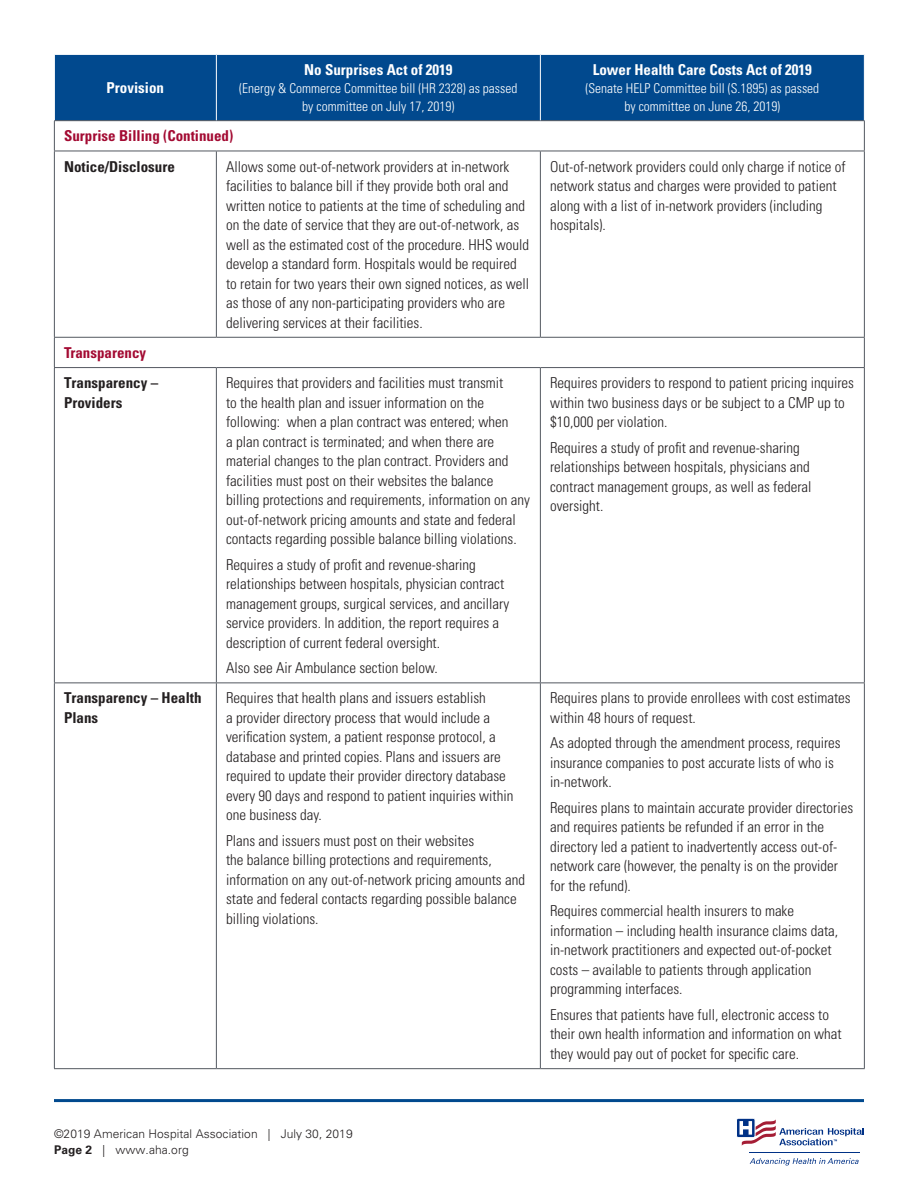
<style>
.page{position:relative;width:918px;height:1188px;background:#fff}
.page>*{position:absolute;margin:0;border:0;box-sizing:border-box;transform-origin:0 0}
.t1{font:300 condensed 15px/19.5px "Univers LT Std";color:#231f20}
.t2{font:700 condensed 15px/19.5px "Univers LT Std";color:#231f20}
.t3{font:700 condensed 15px "Univers LT Std";color:#fff}
.t4{font:700 condensed 15px "Univers LT Std";color:#a30a32}
.t5{font:300 condensed 13.5px/18px "Univers LT Std";color:#fff;text-align:center}
.t6{font:300 12px/16.5px "Univers LT Std";letter-spacing:.005em;color:#231f20}
.s1{font-weight:700}
</style>
<div class="page">
<hr style="left:54px;top:1099px;width:810px;height:3px;background:#01498e">
<hr style="left:749px;top:1152px;width:111px;height:1px;background:#003186">
<svg style="left:750px;top:1158px;width:109px;height:8px"></svg>
<svg style="left:736px;top:1118px;width:128px;height:28px"></svg>
<div style="left:55px;top:55px;width:809px;height:65px;background:#01498e"></div>
<hr style="left:54px;top:120px;width:162px;height:1px;background:#535860">
<hr style="left:54px;top:121px;width:1px;height:30px;background:#535860">
<hr style="left:216px;top:120px;width:324px;height:1px;background:#535860">
<hr style="left:540px;top:120px;width:325px;height:1px;background:#535860">
<hr style="left:864px;top:121px;width:1px;height:30px;background:#535860">
<hr style="left:54px;top:151px;width:162px;height:1px;background:#535860">
<hr style="left:54px;top:151px;width:1px;height:186px;background:#535860">
<hr style="left:216px;top:151px;width:324px;height:1px;background:#535860">
<hr style="left:216px;top:151px;width:1px;height:186px;background:#535860">
<hr style="left:540px;top:151px;width:325px;height:1px;background:#535860">
<hr style="left:540px;top:151px;width:1px;height:186px;background:#535860">
<hr style="left:864px;top:151px;width:1px;height:186px;background:#535860">
<hr style="left:54px;top:337px;width:162px;height:1px;background:#535860">
<svg style="left:54px;top:338px;width:1px;height:29px"></svg>
<hr style="left:216px;top:337px;width:324px;height:1px;background:#535860">
<hr style="left:540px;top:337px;width:325px;height:1px;background:#535860">
<svg style="left:864px;top:338px;width:1px;height:29px"></svg>
<hr style="left:54px;top:367px;width:162px;height:1px;background:#535860">
<hr style="left:54px;top:368px;width:1px;height:314px;background:#535860">
<hr style="left:216px;top:367px;width:324px;height:1px;background:#535860">
<hr style="left:216px;top:368px;width:1px;height:314px;background:#535860">
<hr style="left:540px;top:367px;width:325px;height:1px;background:#535860">
<hr style="left:540px;top:368px;width:1px;height:314px;background:#535860">
<hr style="left:864px;top:368px;width:1px;height:314px;background:#535860">
<hr style="left:54px;top:682px;width:162px;height:1px;background:#535860">
<hr style="left:54px;top:683px;width:1px;height:385px;background:#535860">
<hr style="left:216px;top:682px;width:324px;height:1px;background:#535860">
<hr style="left:216px;top:683px;width:1px;height:385px;background:#535860">
<hr style="left:540px;top:682px;width:325px;height:1px;background:#535860">
<hr style="left:540px;top:683px;width:1px;height:385px;background:#535860">
<hr style="left:864px;top:683px;width:1px;height:385px;background:#535860">
<hr style="left:54px;top:1068px;width:162px;height:1px;background:#535860">
<hr style="left:216px;top:1068px;width:324px;height:1px;background:#535860">
<hr style="left:540px;top:1068px;width:325px;height:1px;background:#535860">
<hr style="left:216px;top:55px;width:1px;height:65px;background:#fff">
<hr style="left:540px;top:55px;width:1px;height:65px;background:#fff">
<p class="t3" style="left:107px;top:78px;width:59px">Provision</p>
<p class="t3" style="left:304px;top:60px;width:150px">No Surprises Act of 2019</p>
<p class="t5" style="left:239px;top:79px;width:280px">(Energy &amp; Commerce Committee bill (HR 2328) as passed by committee on July 17, 2019)</p>
<p class="t3" style="left:593px;top:60px;width:221px">Lower Health Care Costs Act of 2019</p>
<p class="t5" style="left:585px;top:79px;width:235px">(Senate HELP Committee bill (S.1895) as passed by committee on June 26, 2019)</p>
<p class="t4" style="left:64px;top:127px;width:171px">Surprise Billing (Continued)</p>
<p class="t2" style="left:64px;top:156px;width:112px">Notice/Disclosure</p>
<p class="t1" style="left:226px;top:157px;width:305px">Allows some out-of-network providers at in-network facilities to balance bill if they provide both oral and written notice to patients at the time of scheduling and on the date of service that they are out-of-network, as well as the estimated cost of the procedure. HHS would develop a standard form. Hospitals would be required to retain for two years their own signed notices, as well as those of any non-participating providers who are delivering services at their facilities.</p>
<p class="t1" style="left:550px;top:157px;width:297px">Out-of-network providers could only charge if notice of network status and charges were provided to patient along with a list of in-network providers (including hospitals).</p>
<p class="t4" style="left:64px;top:343px;width:84px">Transparency</p>
<p class="t2" style="left:64px;top:373px;width:96px">Transparency –<br>Providers</p>
<p class="t1" style="left:226px;top:373px;width:305px">Requires that providers and facilities must transmit<br>to the health plan and issuer information on the following: when a plan contract was entered; when<br>a plan contract is terminated; and when there are material changes to the plan contract. Providers and facilities must post on their websites the balance billing protections and requirements, information on any out-of-network pricing amounts and state and federal contacts regarding possible balance billing violations.</p>
<p class="t1" style="left:226px;top:555px;width:285px">Requires a study of profit and revenue-sharing relationships between hospitals, physician contract management groups, surgical services, and ancillary service providers. In addition, the report requires a description of current federal oversight.</p>
<p class="t1" style="left:226px;top:658px;width:213px">Also see Air Ambulance section below.</p>
<p class="t1" style="left:550px;top:373px;width:305px">Requires providers to respond to patient pricing inquires within two business days or be subject to a CMP up to $10,000 per violation.</p>
<p class="t1" style="left:550px;top:438px;width:263px">Requires a study of profit and revenue-sharing relationships between hospitals, physicians and contract management groups, as well as federal oversight.</p>
<p class="t2" style="left:64px;top:688px;width:139px">Transparency – Health<br>Plans</p>
<p class="t1" style="left:226px;top:688px;width:289px">Requires that health plans and issuers establish<br>a provider directory process that would include a verification system, a patient response protocol, a database and printed copies. Plans and issuers are required to update their provider directory database every 90 days and respond to patient inquiries within one business day.</p>
<p class="t1" style="left:226px;top:831px;width:301px">Plans and issuers must post on their websites<br>the balance billing protections and requirements, information on any out-of-network pricing amounts and state and federal contacts regarding possible balance billing violations.</p>
<p class="t1" style="left:550px;top:688px;width:302px">Requires plans to provide enrollees with cost estimates within 48 hours of request.</p>
<p class="t1" style="left:550px;top:733px;width:292px">As adopted through the amendment process, requires insurance companies to post accurate lists of who is in-network.</p>
<p class="t1" style="left:550px;top:798px;width:305px">Requires plans to maintain accurate provider directories and requires patients be refunded if an error in the directory led a patient to inadvertently access out-of&shy;network care (however, the penalty is on the provider for the refund).</p>
<p class="t1" style="left:550px;top:901px;width:290px">Requires commercial health insurers to make information – including health insurance claims data, in-network practitioners and expected out-of-pocket costs – available to patients through application programming interfaces.</p>
<p class="t1" style="left:550px;top:1005px;width:293px">Ensures that patients have full, electronic access to their own health information and information on what they would pay out of pocket for specific care.</p>
<p class="t6" style="left:54px;top:1125px;width:300px">©2019 American Hospital Association | July 30, 2019<br><span class="s1">Page 2</span> | www.aha.org</p>
</div>
